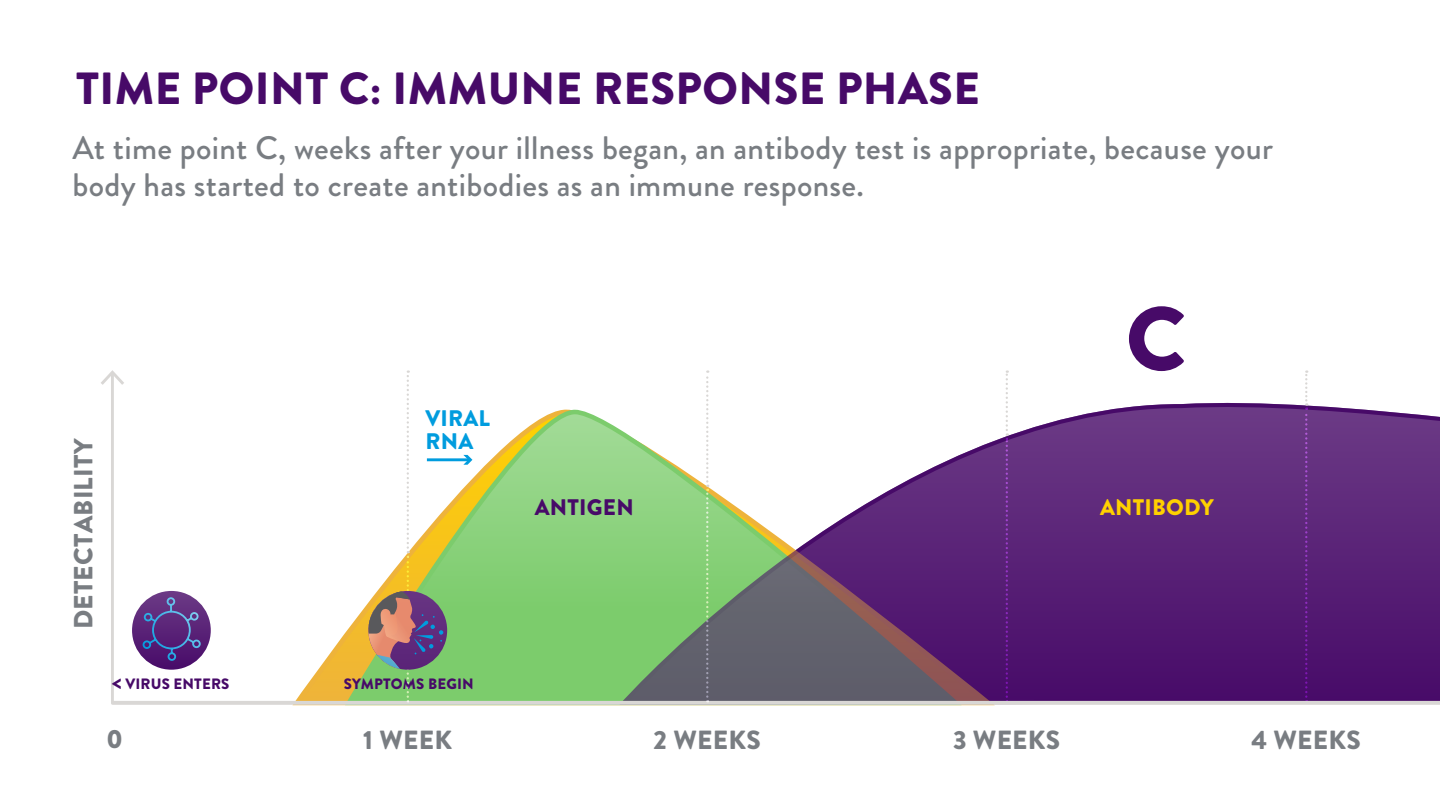
<style>
.page{position:relative;width:1440px;height:810px;background:#fff}
.page>*{position:absolute;margin:0;border:0;box-sizing:border-box;transform-origin:0 0}
.t1{font:900 90px "Brandon Grotesque";color:#470a68}
.t2{font:900 45px "Brandon Grotesque";letter-spacing:.01em;color:#470a68}
.t3{font:500 32.5px/37.5px "Brandon Grotesque";letter-spacing:.01em;color:#797d82}
.t4{font:900 26.25px "Brandon Grotesque";letter-spacing:.01em;color:#797d82}
.t5{font:900 22.5px "Brandon Grotesque";letter-spacing:.01em;color:#ffd100}
.t6{font:900 22.5px/22.5px "Brandon Grotesque";letter-spacing:.01em;color:#009cde}
.t7{font:900 22.5px "Brandon Grotesque";letter-spacing:.01em;color:#470a68}
.t8{font:900 15px "Brandon Grotesque";letter-spacing:.01em;color:#470a68}
.s1{font-size:22.5px}
</style>
<div class="page">
<svg style="left:292px;top:634px;width:701px;height:72px"></svg>
<svg style="left:344px;top:409px;width:616px;height:297px"></svg>
<svg style="left:620px;top:403px;width:820px;height:298px"></svg>
<svg style="left:1006px;top:370px;width:2px;height:331px"></svg>
<svg style="left:1305px;top:370px;width:2px;height:331px"></svg>
<hr style="left:114px;top:701px;width:1326px;height:4px;background:#d9d7d5">
<hr style="left:111px;top:373px;width:3px;height:330px;background:#d9d7d5">
<svg style="left:101px;top:370px;width:23px;height:15px"></svg>
<svg style="left:132px;top:591px;width:79px;height:79px"></svg>
<svg style="left:142px;top:596px;width:60px;height:66px"></svg>
<svg style="left:706px;top:370px;width:2px;height:332px"></svg>
<svg style="left:368px;top:370px;width:75px;height:332px"></svg>
<hr style="left:427px;top:458px;width:42px;height:3px;background:#009cde">
<svg style="left:463px;top:455px;width:9px;height:10px"></svg>
<h2 class="t2" style="left:76px;top:57px;width:905px">TIME POINT C: IMMUNE RESPONSE PHASE</h2>
<p class="t3" style="left:72px;top:129px;width:1202px">At time point C, weeks after your illness began, an antibody test is appropriate, because your body has started to create antibodies as an immune response.</p>
<p class="t4" style="left:65px;top:629px;width:193px;rotate:-90deg">DETECTABILITY</p>
<p class="t6" style="left:425px;top:407px;width:66px">VIRAL<br>RNA</p>
<h1 class="t1" style="left:1126px;top:275px;width:62px">C</h1>
<p class="t7" style="left:535px;top:491px;width:100px">ANTIGEN</p>
<p class="t5" style="left:1100px;top:491px;width:115px">ANTIBODY</p>
<p class="t8" style="left:112px;top:673px;width:119px"><span class="s1">&lt;</span> VIRUS ENTERS</p>
<p class="t8" style="left:344px;top:673px;width:131px">SYMPTOMS BEGIN</p>
<p class="t4" style="left:106px;top:720px;width:18px">0</p>
<p class="t4" style="left:363px;top:721px;width:90px">1 WEEK</p>
<p class="t4" style="left:654px;top:721px;width:109px">2 WEEKS</p>
<p class="t4" style="left:953px;top:721px;width:109px">3 WEEKS</p>
<p class="t4" style="left:1251px;top:721px;width:111px">4 WEEKS</p>
</div>
